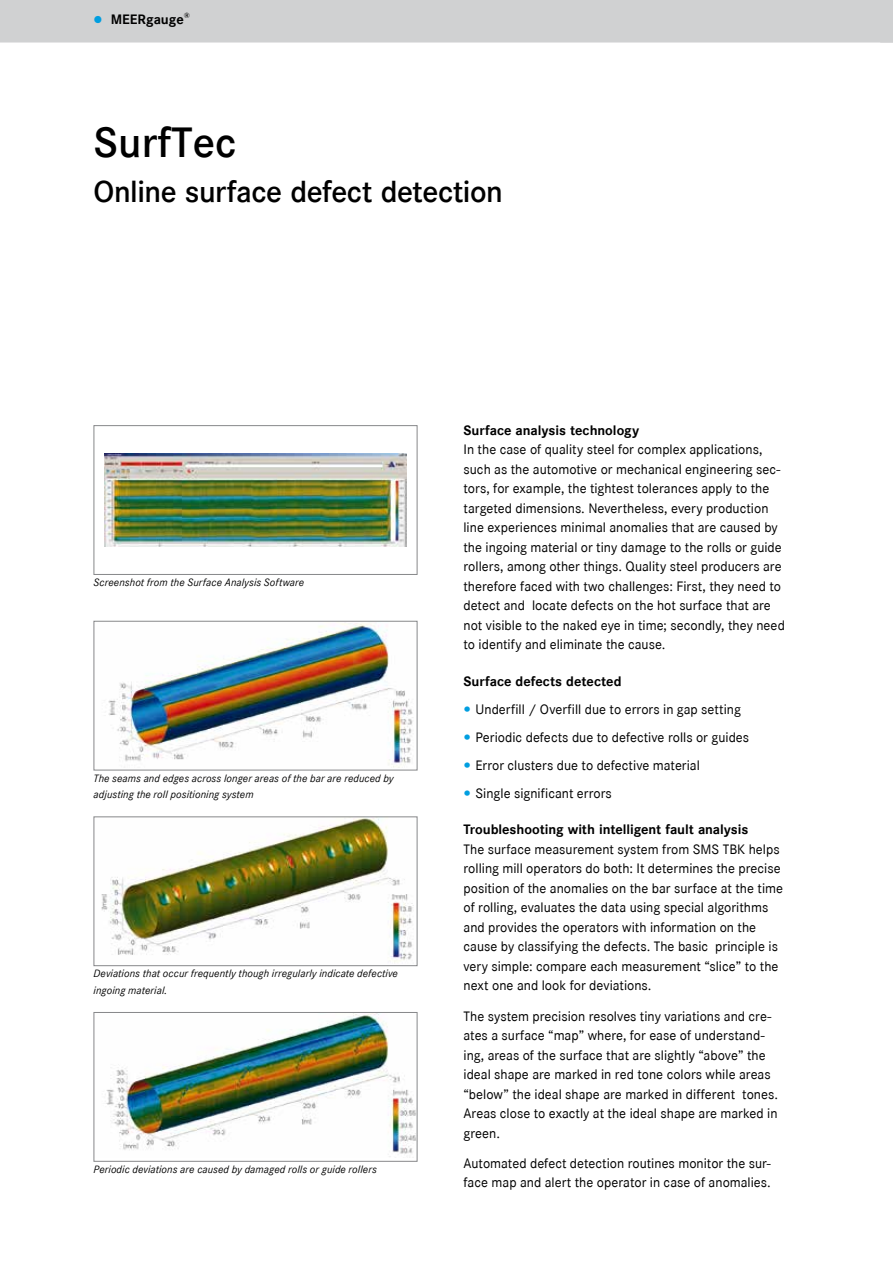
<style>
.page{position:relative;width:893px;height:1263px;background:#fff}
.page>*{position:absolute;margin:0;border:0;box-sizing:border-box;transform-origin:0 0}
.t1{font:500 42px "Corporate SBQ";color:#000}
.t2{font:500 30px "Corporate SBQ";letter-spacing:-.015em;color:#000}
.t3{font:13.5px/19.5px "Corporate SBQ";color:#000}
.t4{font:700 13.5px "Corporate SBQ";letter-spacing:-.005em;color:#000}
.t5{font:italic 10.5px/16.5px "Corporate SBQ";letter-spacing:.01em;color:#000}
.s1{font-weight:500;font-size:27px;color:#009ee0}
.s2{font-size:22.5px;color:#009ee0}
</style>
<div class="page">
<div style="left:0;top:0;width:893px;height:43px;background:#d0d1d2"></div>
<img style="left:108px;top:623px;width:305px;height:145px">
<div style="left:94px;top:621px;width:323px;height:149px;border:1px solid #87888a"></div>
<img style="left:101px;top:818px;width:313px;height:145px">
<div style="left:94px;top:816px;width:323px;height:150px;border:1px solid #87888a"></div>
<img style="left:106px;top:1014px;width:309px;height:143px">
<div style="left:94px;top:1012px;width:323px;height:150px;border:1px solid #87888a"></div>
<img style="left:104px;top:454px;width:303px;height:92px">
<div style="left:94px;top:425px;width:323px;height:150px;border:1px solid #87888a"></div>
<p class="t4" style="left:94px;top:11px;width:98px"><span class="s1">•</span> MEERgauge<sup>®</sup></p>
<h1 class="t1" style="left:94px;top:118px;width:145px">SurfTec</h1>
<h2 class="t2" style="left:94px;top:174px;width:411px">Online surface defect detection</h2>
<p class="t5" style="left:94px;top:574px;width:212px">Screenshot from the Surface Analysis Software</p>
<p class="t5" style="left:94px;top:770px;width:302px">The seams and edges across longer areas of the bar are reduced by adjusting the roll positioning system</p>
<p class="t5" style="left:94px;top:965px;width:306px">Deviations that occur frequently though irregularly indicate defective ingoing material.</p>
<p class="t5" style="left:94px;top:1161px;width:285px">Periodic deviations are caused by damaged rolls or guide rollers</p>
<p class="t4" style="left:463px;top:422px;width:177px">Surface analysis technology</p>
<p class="t3" style="left:463px;top:440px;width:323px">In the case of quality steel for complex applications, such as the automotive or mechanical engineering sec&shy;tors, for example, the tightest tolerances apply to the targeted dimensions. Nevertheless, every production line experiences minimal anomalies that are caused by the ingoing material or tiny damage to the rolls or guide rollers, among other things. Quality steel producers are therefore faced with two challenges: First, they need to detect and locate defects on the hot surface that are not visible to the naked eye in time; secondly, they need to identify and eliminate the cause.</p>
<p class="t4" style="left:463px;top:673px;width:160px">Surface defects detected</p>
<p class="t3" style="left:463px;top:699px;width:279px"><span class="s2">•</span> Underfill / Overfill due to errors in gap setting</p>
<p class="t3" style="left:463px;top:728px;width:287px"><span class="s2">•</span> Periodic defects due to defective rolls or guides</p>
<p class="t3" style="left:463px;top:756px;width:238px"><span class="s2">•</span> Error clusters due to defective material</p>
<p class="t3" style="left:463px;top:784px;width:150px"><span class="s2">•</span> Single significant errors</p>
<p class="t4" style="left:463px;top:821px;width:286px">Troubleshooting with intelligent fault analysis</p>
<p class="t3" style="left:463px;top:840px;width:321px">The surface measurement system from SMS TBK helps rolling mill operators do both: It determines the precise position of the anomalies on the bar surface at the time of rolling, evaluates the data using special algorithms and provides the operators with information on the cause by classifying the defects. The basic principle is very simple: compare each measurement “slice” to the next one and look for deviations.</p>
<p class="t3" style="left:463px;top:1006px;width:316px">The system precision resolves tiny variations and cre&shy;ates a surface “map” where, for ease of understand&shy;ing, areas of the surface that are slightly “above” the ideal shape are marked in red tone colors while areas “below” the ideal shape are marked in different tones.<br>Areas close to exactly at the ideal shape are marked in green.</p>
<p class="t3" style="left:463px;top:1153px;width:309px">Automated defect detection routines monitor the sur&shy;face map and alert the operator in case of anomalies.</p>
</div>
